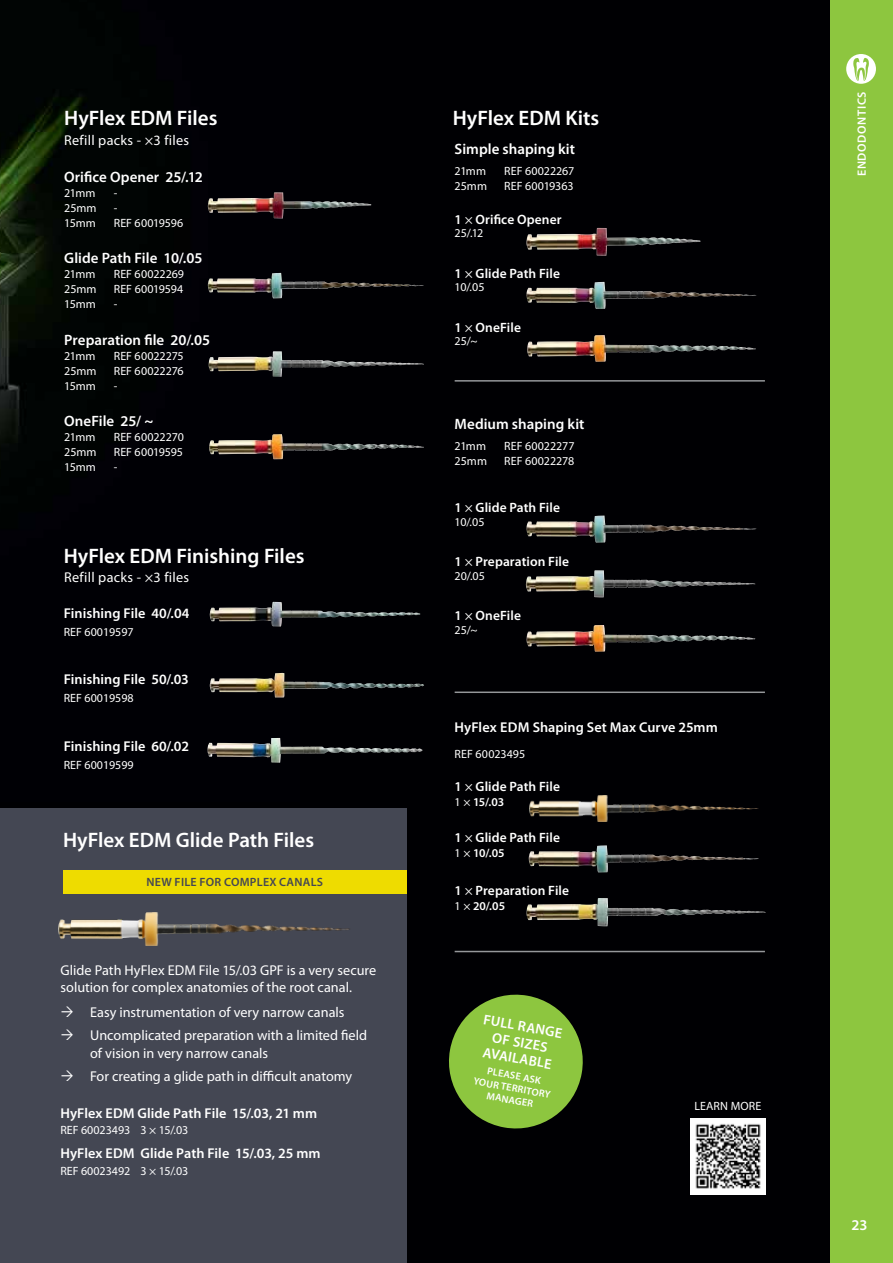
<style>
.page{position:relative;width:893px;height:1263px;background:#fff}
.page>*{position:absolute;margin:0;border:0;box-sizing:border-box;transform-origin:0 0}
.t1{font:600 21px "Myriad Pro";color:#fff}
.t2{font:600 15px "Myriad Pro";color:#fff}
.t3{font:14.25px/23.5px "Myriad Pro";color:#fff}
.t4{font:600 14.25px/16.4px "Myriad Pro";letter-spacing:.005em;color:#fff;text-align:center}
.t5{font:14.25px "Myriad Pro";letter-spacing:.02em;color:#fff}
.t6{font:600 13.5px "Myriad Pro";letter-spacing:.005em;color:#fff}
.t7{font:12px "Myriad Pro";color:#fff}
.t8{font:600 12px "Myriad Pro";letter-spacing:.05em;color:#fff}
.t9{font:600 12px "Myriad Pro";letter-spacing:.02em;color:#444753}
.t10{font:600 10.2px/12.1px "Myriad Pro";color:#fff;text-align:center}
.s1{font-weight:400}
</style>
<div class="page">
<div style="left:829px;top:0;width:64px;height:1263px;background:#8dc63f"></div>
<div style="left:846px;top:54px;width:30px;height:30px;background:#fff;border-radius:50%"></div>
<svg style="left:853px;top:58px;width:16px;height:24px"></svg>
<div style="left:0;top:0;width:829px;height:1263px;background:#000003"></div>
<img style="left:0;top:94px;width:300px;height:644px">
<img style="left:210px;top:602px;width:210px;height:25px">
<img style="left:210px;top:673px;width:214px;height:24px">
<img style="left:207px;top:738px;width:216px;height:25px">
<img style="left:208px;top:273px;width:216px;height:25px">
<img style="left:209px;top:351px;width:101px;height:26px">
<img style="left:209px;top:434px;width:215px;height:25px">
<div style="left:0;top:808px;width:407px;height:455px;background:#444753"></div>
<img style="left:58px;top:912px;width:292px;height:33px">
<div style="left:63px;top:870px;width:344px;height:23px;background:#eedc00"></div>
<svg style="left:449px;top:994px;width:134px;height:135px"></svg>
<img style="left:690px;top:1118px;width:76px;height:76px">
<img style="left:526px;top:228px;width:114px;height:28px">
<img style="left:526px;top:282px;width:231px;height:27px">
<img style="left:527px;top:335px;width:229px;height:27px">
<img style="left:526px;top:515px;width:231px;height:28px">
<img style="left:526px;top:625px;width:229px;height:27px">
<img style="left:526px;top:571px;width:108px;height:26px">
<hr style="left:455px;top:380px;width:310px;height:2px;background:#95979a">
<hr style="left:455px;top:691px;width:310px;height:2px;background:#95979a">
<hr style="left:455px;top:951px;width:310px;height:1px;background:#95979a">
<img style="left:529px;top:795px;width:230px;height:26px">
<img style="left:529px;top:845px;width:230px;height:27px">
<img style="left:526px;top:898px;width:120px;height:28px">
<h1 class="t1" style="left:64px;top:104px;width:155px">HyFlex EDM Files</h1>
<h1 class="t1" style="left:453px;top:104px;width:148px">HyFlex EDM Kits</h1>
<p class="t5" style="left:64px;top:132px;width:126px">Refill packs - ×3 files</p>
<p class="t2" style="left:64px;top:168px;width:140px">Orifice Opener 25/.12</p>
<p class="t7" style="left:64px;top:186px;width:33px">21mm</p>
<p class="t7" style="left:114px;top:186px;width:5px">-</p>
<p class="t7" style="left:64px;top:201px;width:34px">25mm</p>
<p class="t7" style="left:114px;top:201px;width:5px">-</p>
<p class="t7" style="left:64px;top:216px;width:33px">15mm</p>
<p class="t7" style="left:114px;top:216px;width:71px">REF 60019596</p>
<p class="t2" style="left:64px;top:249px;width:140px">Glide Path File 10/.05</p>
<p class="t7" style="left:64px;top:267px;width:33px">21mm</p>
<p class="t7" style="left:114px;top:267px;width:72px">REF 60022269</p>
<p class="t7" style="left:64px;top:282px;width:34px">25mm</p>
<p class="t7" style="left:114px;top:282px;width:71px">REF 60019594</p>
<p class="t7" style="left:64px;top:297px;width:33px">15mm</p>
<p class="t7" style="left:114px;top:297px;width:5px">-</p>
<p class="t2" style="left:64px;top:330px;width:147px">Preparation file 20/.05</p>
<p class="t7" style="left:64px;top:348px;width:33px">21mm</p>
<p class="t7" style="left:114px;top:348px;width:72px">REF 60022275</p>
<p class="t7" style="left:64px;top:363px;width:34px">25mm</p>
<p class="t7" style="left:114px;top:363px;width:71px">REF 60022276</p>
<p class="t7" style="left:64px;top:378px;width:33px">15mm</p>
<p class="t7" style="left:114px;top:378px;width:5px">-</p>
<p class="t2" style="left:64px;top:411px;width:91px">OneFile 25/ ~</p>
<p class="t7" style="left:64px;top:429px;width:33px">21mm</p>
<p class="t7" style="left:114px;top:429px;width:72px">REF 60022270</p>
<p class="t7" style="left:64px;top:444px;width:34px">25mm</p>
<p class="t7" style="left:114px;top:444px;width:71px">REF 60019595</p>
<p class="t7" style="left:64px;top:459px;width:33px">15mm</p>
<p class="t7" style="left:114px;top:459px;width:5px">-</p>
<h1 class="t1" style="left:64px;top:543px;width:242px">HyFlex EDM Finishing Files</h1>
<p class="t4" style="left:64px;top:604px;width:127px">Finishing File 40/.04</p>
<p class="t7" style="left:64px;top:624px;width:71px">REF 60019597</p>
<p class="t4" style="left:64px;top:671px;width:127px">Finishing File 50/.03</p>
<p class="t7" style="left:64px;top:691px;width:71px">REF 60019598</p>
<p class="t4" style="left:64px;top:738px;width:127px">Finishing File 60/.02</p>
<p class="t7" style="left:64px;top:758px;width:71px">REF 60019599</p>
<p class="t5" style="left:64px;top:569px;width:126px">Refill packs - ×3 files</p>
<h1 class="t1" style="left:63px;top:827px;width:253px">HyFlex EDM Glide Path Files</h1>
<p class="t9" style="left:147px;top:874px;width:178px">NEW FILE FOR COMPLEX CANALS</p>
<p class="t3" style="left:60px;top:962px;width:317px;line-height:16.8px">Glide Path HyFlex EDM File 15/.03 GPF is a very secure solution for complex anatomies of the root canal.</p>
<p class="t3" style="left:90px;top:1000px;width:279px">Easy instrumentation of very narrow canals<br>Uncomplicated preparation with a limited field</p>
<p class="t3" style="left:90px;top:1041px;width:264px">of vision in very narrow canals<br>For creating a glide path in difficult anatomy</p>
<p class="t4" style="left:60px;top:1104px;width:258px">HyFlex EDM Glide Path File 15/.03, 21 mm</p>
<p class="t7" style="left:60px;top:1122px;width:130px">REF 60023493 3 × 15/.03</p>
<p class="t4" style="left:60px;top:1145px;width:262px">HyFlex EDM Glide Path File 15/.03, 25 mm</p>
<p class="t7" style="left:60px;top:1163px;width:130px">REF 60023492 3 × 15/.03</p>
<p class="t2" style="left:455px;top:140px;width:122px">Simple shaping kit</p>
<p class="t7" style="left:455px;top:164px;width:33px">21mm</p>
<p class="t7" style="left:504px;top:164px;width:72px">REF 60022267</p>
<p class="t7" style="left:455px;top:179px;width:34px">25mm</p>
<p class="t7" style="left:504px;top:179px;width:71px">REF 60019363</p>
<p class="t6" style="left:455px;top:211px;width:108px">1 <span class="s1">×</span> Orifice Opener</p>
<p class="t7" style="left:455px;top:226px;width:30px">25/.12</p>
<p class="t6" style="left:455px;top:265px;width:107px">1 <span class="s1">×</span> Glide Path File</p>
<p class="t7" style="left:455px;top:280px;width:31px">10/.05</p>
<p class="t6" style="left:455px;top:319px;width:68px">1 <span class="s1">×</span> OneFile</p>
<p class="t7" style="left:455px;top:334px;width:25px">25/~</p>
<p class="t2" style="left:455px;top:414px;width:131px">Medium shaping kit</p>
<p class="t7" style="left:455px;top:438px;width:33px">21mm</p>
<p class="t7" style="left:504px;top:438px;width:72px">REF 60022277</p>
<p class="t7" style="left:455px;top:453px;width:34px">25mm</p>
<p class="t7" style="left:504px;top:453px;width:72px">REF 60022278</p>
<p class="t6" style="left:455px;top:499px;width:107px">1 <span class="s1">×</span> Glide Path File</p>
<p class="t7" style="left:455px;top:514px;width:31px">10/.05</p>
<p class="t6" style="left:455px;top:553px;width:116px">1 <span class="s1">×</span> Preparation File</p>
<p class="t7" style="left:455px;top:568px;width:32px">20/.05</p>
<p class="t6" style="left:455px;top:607px;width:68px">1 <span class="s1">×</span> OneFile</p>
<p class="t7" style="left:455px;top:622px;width:25px">25/~</p>
<p class="t4" style="left:455px;top:719px;width:265px">HyFlex EDM Shaping Set Max Curve 25mm</p>
<p class="t7" style="left:455px;top:746px;width:72px">REF 60023495</p>
<p class="t6" style="left:455px;top:777px;width:107px">1 <span class="s1">×</span> Glide Path File</p>
<p class="t8" style="left:455px;top:794px;width:51px"><span class="s1">1 ×</span> 15/.03</p>
<p class="t6" style="left:455px;top:829px;width:107px">1 <span class="s1">×</span> Glide Path File</p>
<p class="t8" style="left:455px;top:846px;width:52px"><span class="s1">1 ×</span> 10/.05</p>
<p class="t6" style="left:455px;top:882px;width:116px">1 <span class="s1">×</span> Preparation File</p>
<p class="t8" style="left:455px;top:898px;width:52px"><span class="s1">1 ×</span> 20/.05</p>
<p class="t4" style="left:485px;top:1011px;width:82px;rotate:10deg">FULL RANGE<br>OF SIZES<br>AVAILABLE</p>
<p class="t10" style="left:477px;top:1062px;width:80px;rotate:10deg">PLEASE ASK<br>YOUR TERRITORY<br>MANAGER</p>
<p class="t7" style="left:694px;top:1099px;width:69px">LEARN MORE</p>
<p class="t8" style="left:854px;top:176px;width:86px;rotate:-90deg">ENDODONTICS</p>
<p class="t2" style="left:851px;top:1215px;width:18px">23</p>
</div>
